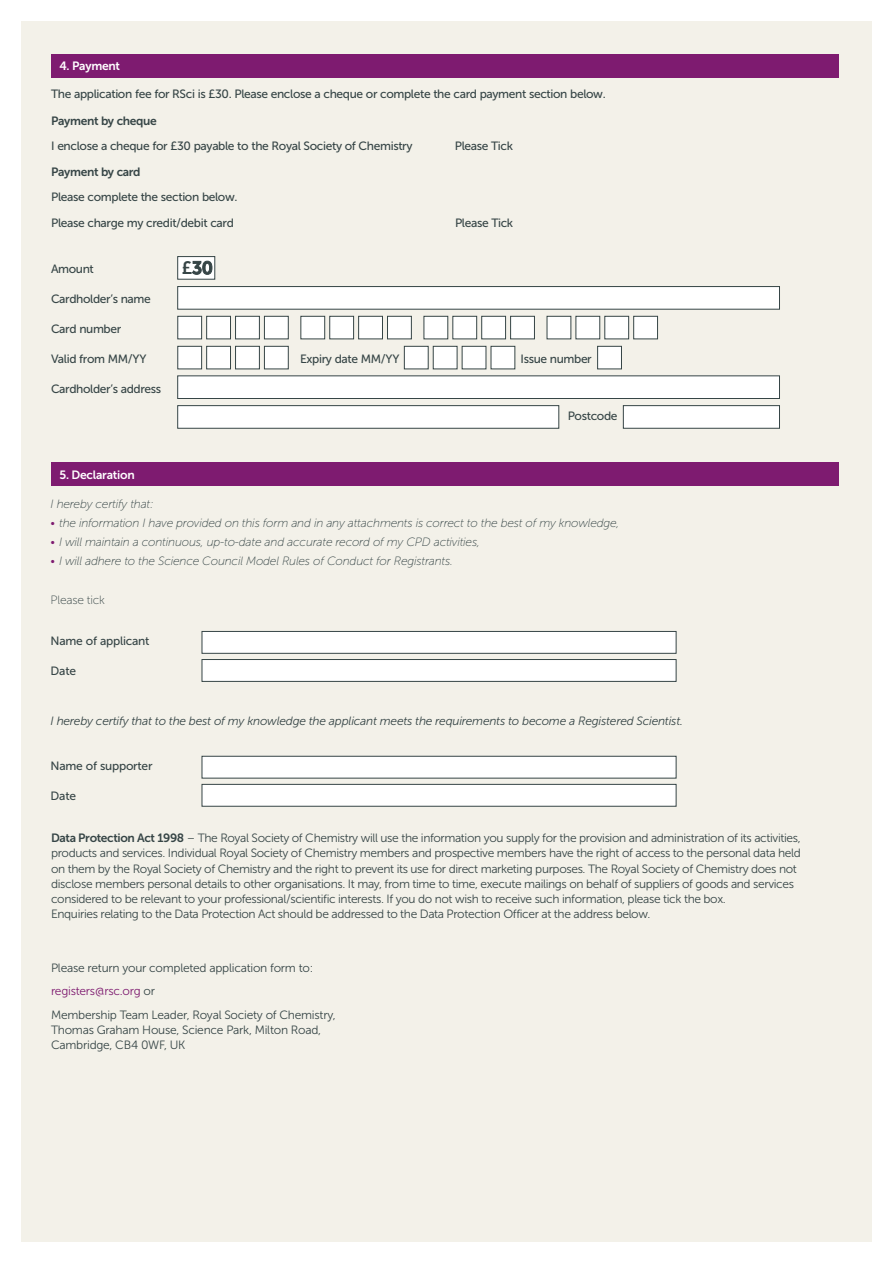
<style>
.page{position:relative;width:893px;height:1263px;background:#fff}
.page>*{position:absolute;margin:0;border:0;box-sizing:border-box;transform-origin:0 0}
.t1{font:18px "Museo Sans 700";color:#364546}
.t2{font:12px/15px "Museo Sans 300";letter-spacing:-.03em;color:#364546}
.t3{font:12px/25.7px "Museo Sans 500";letter-spacing:-.03em;color:#364546}
.t4{font:italic 12px "Museo Sans 100";letter-spacing:-.02em;color:#364546}
.t5{font:italic 12px "Museo Sans 300";letter-spacing:-.02em;color:#364546}
.t6{font:12px "Museo Sans 700";letter-spacing:-.03em;color:#364546}
.t7{font:12px "Museo Sans 700";letter-spacing:-.02em;color:#fff}
.t8{font:12px "Museo Sans 100";letter-spacing:-.02em;color:#364546}
.s1{color:#7e1b70}
.s2{font-family:"Museo Sans 700"}
</style>
<div class="page">
<div style="left:21px;top:21px;width:851px;height:1221px;background:#f3f1e9"></div>
<div style="left:52px;top:462px;width:787px;height:24px;background:#7e1b70"></div>
<div style="left:202px;top:659px;width:474px;height:23px;background:#fff;border:1px solid #364546"></div>
<div style="left:202px;top:784px;width:474px;height:23px;background:#fff;border:1px solid #364546"></div>
<div style="left:202px;top:756px;width:474px;height:22px;background:#fff;border:1px solid #364546"></div>
<div style="left:202px;top:631px;width:474px;height:23px;background:#fff;border:1px solid #364546"></div>
<div style="left:52px;top:54px;width:787px;height:23px;background:#7e1b70"></div>
<div style="left:177px;top:286px;width:603px;height:24px;background:#fff;border:1px solid #364546"></div>
<div style="left:177px;top:375px;width:603px;height:24px;background:#fff;border:1px solid #364546"></div>
<div style="left:177px;top:405px;width:382px;height:24px;background:#fff;border:1px solid #364546"></div>
<div style="left:177px;top:256px;width:38px;height:24px;background:#fff;border:1px solid #364546"></div>
<div style="left:177px;top:316px;width:25px;height:23px;background:#fff;border:1px solid #364546"></div>
<div style="left:300px;top:316px;width:25px;height:23px;background:#fff;border:1px solid #364546"></div>
<div style="left:424px;top:316px;width:24px;height:23px;background:#fff;border:1px solid #364546"></div>
<div style="left:547px;top:316px;width:24px;height:23px;background:#fff;border:1px solid #364546"></div>
<div style="left:235px;top:316px;width:25px;height:23px;background:#fff;border:1px solid #364546"></div>
<div style="left:358px;top:316px;width:25px;height:23px;background:#fff;border:1px solid #364546"></div>
<div style="left:481px;top:316px;width:25px;height:23px;background:#fff;border:1px solid #364546"></div>
<div style="left:604px;top:316px;width:25px;height:23px;background:#fff;border:1px solid #364546"></div>
<div style="left:206px;top:316px;width:25px;height:23px;background:#fff;border:1px solid #364546"></div>
<div style="left:329px;top:316px;width:25px;height:23px;background:#fff;border:1px solid #364546"></div>
<div style="left:452px;top:316px;width:25px;height:23px;background:#fff;border:1px solid #364546"></div>
<div style="left:575px;top:316px;width:25px;height:23px;background:#fff;border:1px solid #364546"></div>
<div style="left:264px;top:316px;width:25px;height:23px;background:#fff;border:1px solid #364546"></div>
<div style="left:387px;top:316px;width:25px;height:23px;background:#fff;border:1px solid #364546"></div>
<div style="left:510px;top:316px;width:25px;height:23px;background:#fff;border:1px solid #364546"></div>
<div style="left:633px;top:316px;width:25px;height:23px;background:#fff;border:1px solid #364546"></div>
<div style="left:177px;top:346px;width:25px;height:23px;background:#fff;border:1px solid #364546"></div>
<div style="left:235px;top:346px;width:25px;height:23px;background:#fff;border:1px solid #364546"></div>
<div style="left:206px;top:346px;width:25px;height:23px;background:#fff;border:1px solid #364546"></div>
<div style="left:264px;top:346px;width:25px;height:23px;background:#fff;border:1px solid #364546"></div>
<div style="left:404px;top:346px;width:25px;height:23px;background:#fff;border:1px solid #364546"></div>
<div style="left:462px;top:346px;width:24px;height:23px;background:#fff;border:1px solid #364546"></div>
<div style="left:433px;top:346px;width:24px;height:23px;background:#fff;border:1px solid #364546"></div>
<div style="left:491px;top:346px;width:24px;height:23px;background:#fff;border:1px solid #364546"></div>
<div style="left:623px;top:405px;width:157px;height:24px;background:#fff;border:1px solid #364546"></div>
<div style="left:597px;top:346px;width:25px;height:23px;background:#fff;border:1px solid #364546"></div>
<p class="t7" style="left:60px;top:59px;width:62px">4. Payment</p>
<p class="t3" style="left:51px;top:82px;width:556px">The application fee for RSci is £30. Please enclose a cheque or complete the card payment section below.</p>
<p class="t6" style="left:51px;top:114px;width:107px">Payment by cheque</p>
<p class="t3" style="left:51px;top:133px;width:363px">I enclose a cheque for £30 payable to the Royal Society of Chemistry</p>
<p class="t3" style="left:455px;top:133px;width:60px">Please Tick</p>
<p class="t6" style="left:51px;top:165px;width:91px">Payment by card</p>
<p class="t3" style="left:51px;top:184px;width:188px">Please complete the section below.<br>Please charge my credit/debit card</p>
<p class="t3" style="left:455px;top:210px;width:60px">Please Tick</p>
<h1 class="t1" style="left:182px;top:258px;width:33px">£30</h1>
<p class="t3" style="left:51px;top:256px;width:44px">Amount</p>
<p class="t3" style="left:51px;top:286px;width:101px">Cardholder’s name</p>
<p class="t3" style="left:51px;top:316px;width:72px">Card number</p>
<p class="t3" style="left:51px;top:346px;width:97px">Valid from MM/YY</p>
<p class="t3" style="left:300px;top:346px;width:101px">Expiry date MM/YY</p>
<p class="t3" style="left:521px;top:346px;width:73px">Issue number</p>
<p class="t3" style="left:51px;top:376px;width:112px">Cardholder’s address</p>
<p class="t7" style="left:60px;top:468px;width:77px">5. Declaration</p>
<p class="t3" style="left:568px;top:403px;width:51px">Postcode</p>
<p class="t4" style="left:51px;top:497px;width:105px">I hereby certify that:</p>
<p class="t4" style="left:51px;top:516px;width:570px"><span class="s1">•</span> the information I have provided on this form and in any attachments is correct to the best of my knowledge,</p>
<p class="t4" style="left:51px;top:536px;width:431px"><span class="s1">•</span> I will maintain a continuous, up-to-date and accurate record of my CPD activities,</p>
<p class="t4" style="left:51px;top:555px;width:404px"><span class="s1">•</span> I will adhere to the Science Council Model Rules of Conduct for Registrants.</p>
<p class="t8" style="left:51px;top:593px;width:56px">Please tick</p>
<p class="t3" style="left:51px;top:628px;width:100px">Name of applicant</p>
<p class="t3" style="left:51px;top:658px;width:27px">Date</p>
<p class="t5" style="left:51px;top:714px;width:634px">I hereby certify that to the best of my knowledge the applicant meets the requirements to become a Registered Scientist.</p>
<p class="t3" style="left:51px;top:753px;width:103px">Name of supporter</p>
<p class="t3" style="left:51px;top:783px;width:27px">Date</p>
<p class="t2" style="left:51px;top:831px;width:751px"><span class="s2">Data Protection Act 1998</span> – The Royal Society of Chemistry will use the information you supply for the provision and administration of its activities, products and services. Individual Royal Society of Chemistry members and prospective members have the right of access to the personal data held on them by the Royal Society of Chemistry and the right to prevent its use for direct marketing purposes. The Royal Society of Chemistry does not disclose members personal details to other organisations. It may, from time to time, execute mailings on behalf of suppliers of goods and services considered to be relevant to your professional/scientific interests. If you do not wish to receive such information, please tick the box.<br>Enquiries relating to the Data Protection Act should be addressed to the Data Protection Officer at the address below.</p>
<p class="t2" style="left:51px;top:956px;width:286px;line-height:23.5px">Please return your completed application form to: <span class="s1">registers@rsc.org</span> or<br>Membership Team Leader, Royal Society of Chemistry,</p>
<p class="t2" style="left:51px;top:1022px;width:272px">Thomas Graham House, Science Park, Milton Road,<br>Cambridge, CB4 0WF, UK</p>
</div>
